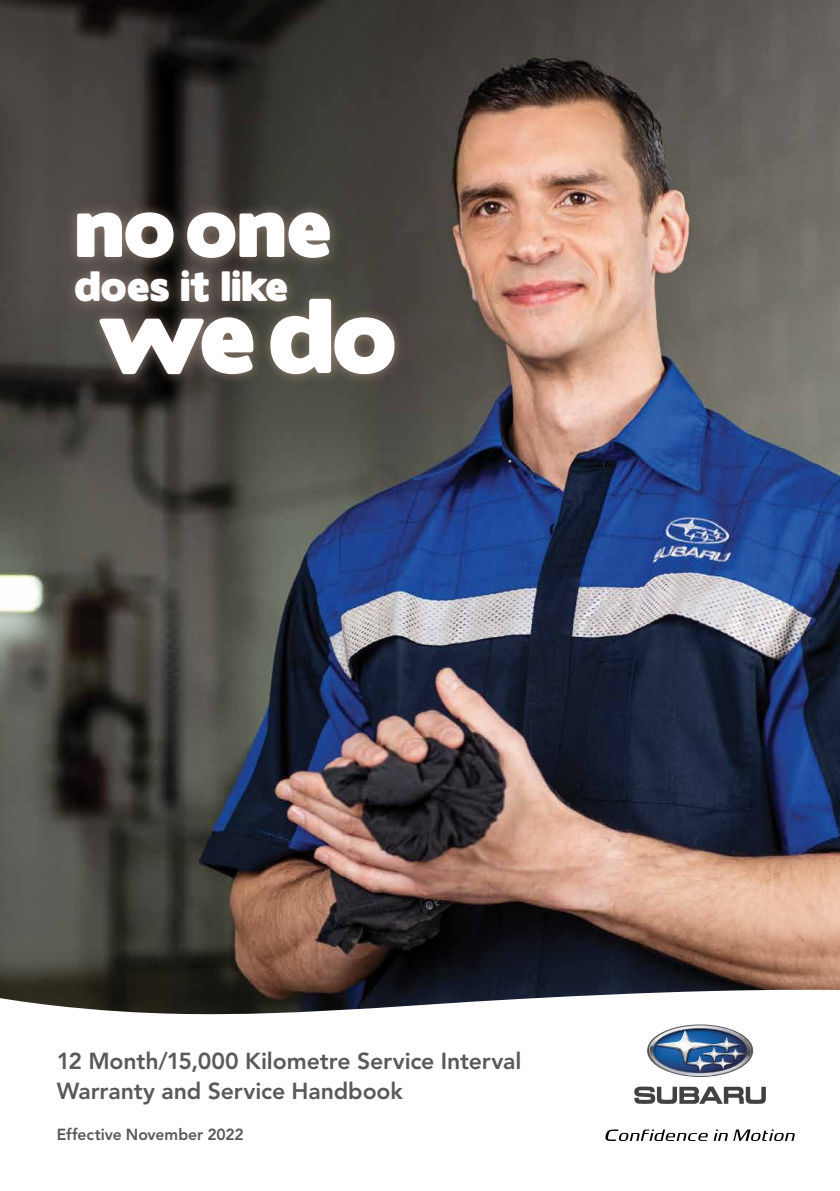
<style>
.page{position:relative;width:840px;height:1191px;background:#fff}
.page>*{position:absolute;margin:0;border:0;box-sizing:border-box;transform-origin:0 0}
.t1{font:94.4px "Boris Black Bloxx";color:#fff}
.t2{font:75.6px "Boris Black Bloxx";color:#fff}
.t3{font:37.8px "Boris Black Bloxx";letter-spacing:.01em;color:#fff}
.t4{font:800 23px/30px "Avenir LT Std";letter-spacing:-.005em;color:#58595b}
.t5{font:800 16px "Avenir LT Std";color:#58595b}
</style>
<div class="page">
<img style="left:0;top:0;width:839px;height:963px">
<div style="left:65px;top:202px;width:342px;height:185px;background:#d5af9a;opacity:.5"></div>
<div style="left:0;top:963px;width:839px;height:228px;background:#58595b;opacity:.15"></div>
<svg style="left:0;top:986px;width:839px;height:205px"></svg>
<svg style="left:604px;top:1129px;width:103px;height:12px"></svg>
<svg style="left:713px;top:1129px;width:81px;height:12px"></svg>
<svg style="left:634px;top:1086px;width:131px;height:17px"></svg>
<svg style="left:647px;top:1025px;width:105px;height:51px"></svg>
<h2 class="t2" style="left:75px;top:170px;width:257px">no one</h2>
<h3 class="t3" style="left:74px;top:257px;width:215px">does it like</h3>
<h1 class="t1" style="left:97px;top:264px;width:301px">we do</h1>
<p class="t4" style="left:57px;top:1046px;width:466px">12 Month/15,000 Kilometre Service Interval<br>Warranty and Service Handbook</p>
<p class="t5" style="left:57px;top:1125px;width:188px">Effective November 2022</p>
</div>
